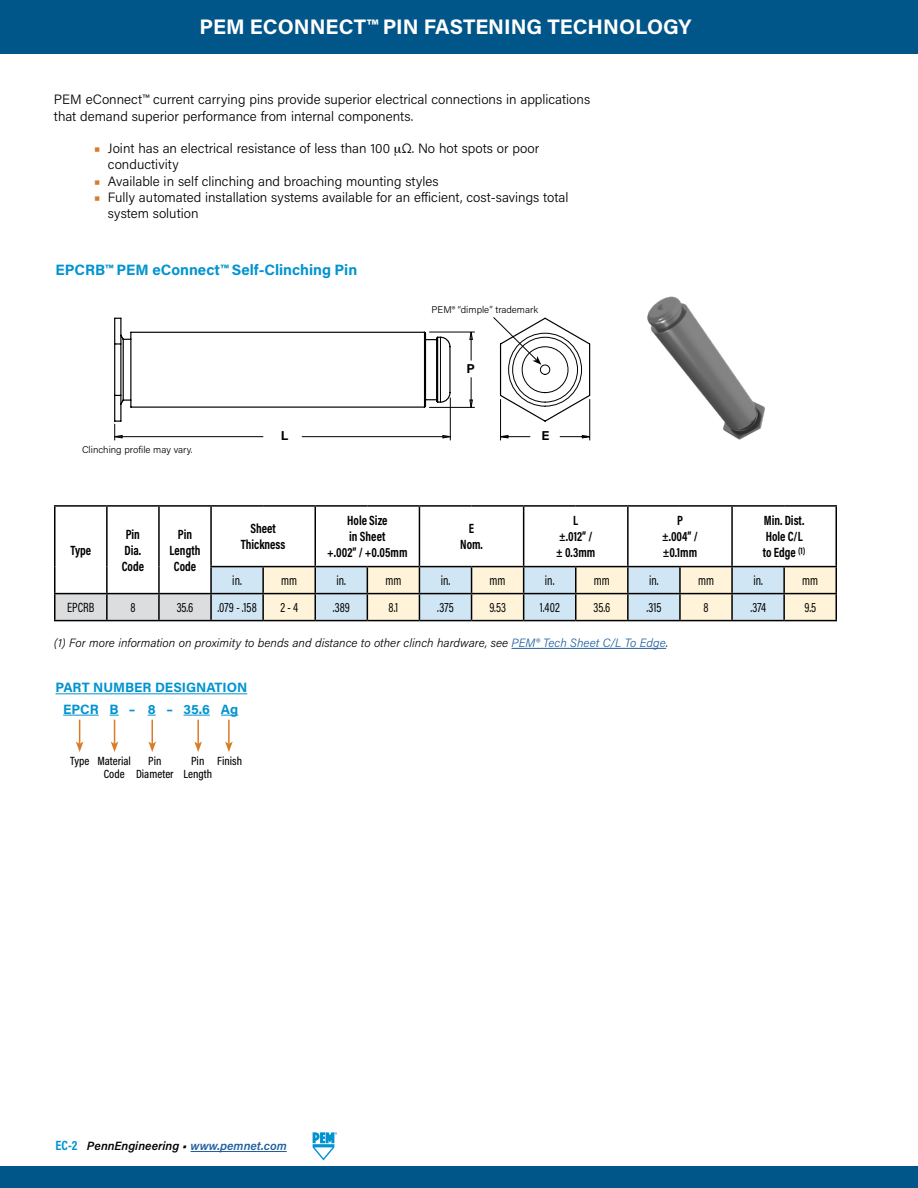
<style>
.page{position:relative;width:918px;height:1188px;background:#fff}
.page>*{position:absolute;margin:0;border:0;box-sizing:border-box;transform-origin:0 0}
.t1{font:700 21px "Acumin Pro";color:#fff}
.t2{font:700 15px "Acumin Pro";color:#0093d0}
.t3{font:300 13.5px/16.2px "Acumin Pro";color:#000}
.t4{font:700 13.5px/16.2px "Acumin Pro Cond";color:#000;text-align:center;scale:.9 1}
.t5{font:13.5px "Acumin Pro Cond";color:#000;scale:.9 1}
.t6{font:700 13.5px "Acumin Pro";color:#0093d0}
.t7{font:700 12.9px "Acumin Pro";color:#000}
.t8{font:italic 300 12px "Acumin Pro";color:#000}
.t9{font:500 12px/12.8px "Acumin Pro Cond";color:#000;text-align:center}
.t10{font:italic 600 12px "Acumin Pro";color:#000}
.t11{font:300 9.75px "Acumin Pro";color:#000}
.s1{font-weight:900;color:#d97c27}
.s2{color:#215e9e}
.s3{font-family:"Acumin Pro Cond";font-weight:700;font-style:normal;font-size:13.5px;color:#0093d0}
</style>
<div class="page">
<div style="left:0;top:1167px;width:918px;height:21px;background:#005589"></div>
<div style="left:0;top:0;width:918px;height:54px;background:#005589"></div>
<hr style="left:191px;top:1151px;width:96px;height:1px;background:#215e9e">
<svg style="left:313px;top:1132px;width:24px;height:28px"></svg>
<svg style="left:76px;top:720px;width:7px;height:32px"></svg>
<hr style="left:228px;top:720px;width:2px;height:24px;background:#d97c27">
<svg style="left:225px;top:742px;width:8px;height:10px"></svg>
<hr style="left:56px;top:693px;width:191px;height:1px;background:#0093d0">
<hr style="left:197px;top:720px;width:2px;height:24px;background:#d97c27">
<svg style="left:194px;top:742px;width:8px;height:10px"></svg>
<hr style="left:63px;top:715px;width:36px;height:1px;background:#0093d0">
<svg style="left:110px;top:715px;width:9px;height:37px"></svg>
<svg style="left:148px;top:715px;width:8px;height:37px"></svg>
<svg style="left:184px;top:715px;width:26px;height:1px"></svg>
<svg style="left:221px;top:715px;width:17px;height:1px"></svg>
<hr style="left:54px;top:505px;width:53px;height:2px;background:#000">
<hr style="left:54px;top:507px;width:2px;height:60px;background:#000">
<hr style="left:107px;top:505px;width:52px;height:2px;background:#000">
<hr style="left:106px;top:507px;width:2px;height:60px;background:#000">
<hr style="left:159px;top:505px;width:52px;height:2px;background:#000">
<hr style="left:158px;top:507px;width:2px;height:60px;background:#000">
<hr style="left:211px;top:505px;width:52px;height:2px;background:#000">
<hr style="left:210px;top:507px;width:2px;height:59px;background:#000">
<hr style="left:263px;top:505px;width:52px;height:2px;background:#000">
<hr style="left:315px;top:505px;width:52px;height:2px;background:#000">
<hr style="left:315px;top:507px;width:1px;height:59px;background:#000">
<hr style="left:367px;top:505px;width:52px;height:2px;background:#000">
<hr style="left:419px;top:505px;width:53px;height:2px;background:#000">
<hr style="left:419px;top:507px;width:1px;height:59px;background:#000">
<hr style="left:472px;top:505px;width:52px;height:2px;background:#000">
<hr style="left:524px;top:505px;width:52px;height:2px;background:#000">
<hr style="left:523px;top:507px;width:1px;height:59px;background:#000">
<hr style="left:576px;top:505px;width:52px;height:2px;background:#000">
<hr style="left:628px;top:505px;width:52px;height:2px;background:#000">
<hr style="left:627px;top:507px;width:2px;height:59px;background:#000">
<hr style="left:680px;top:505px;width:52px;height:2px;background:#000">
<hr style="left:732px;top:505px;width:52px;height:2px;background:#000">
<hr style="left:731px;top:507px;width:2px;height:59px;background:#000">
<hr style="left:784px;top:505px;width:53px;height:2px;background:#000">
<hr style="left:836px;top:507px;width:1px;height:59px;background:#000">
<hr style="left:54px;top:567px;width:2px;height:26px;background:#000">
<hr style="left:210px;top:566px;width:53px;height:1px;background:#000">
<hr style="left:263px;top:566px;width:52px;height:1px;background:#000">
<hr style="left:315px;top:566px;width:52px;height:1px;background:#000">
<hr style="left:367px;top:566px;width:52px;height:1px;background:#000">
<hr style="left:419px;top:566px;width:53px;height:1px;background:#000">
<hr style="left:472px;top:566px;width:52px;height:1px;background:#000">
<hr style="left:524px;top:566px;width:52px;height:1px;background:#000">
<hr style="left:576px;top:566px;width:52px;height:1px;background:#000">
<hr style="left:628px;top:566px;width:52px;height:1px;background:#000">
<hr style="left:680px;top:566px;width:52px;height:1px;background:#000">
<hr style="left:732px;top:566px;width:52px;height:1px;background:#000">
<hr style="left:784px;top:566px;width:53px;height:1px;background:#000">
<hr style="left:54px;top:593px;width:53px;height:1px;background:#000">
<hr style="left:54px;top:594px;width:2px;height:26px;background:#000">
<svg style="left:55px;top:567px;width:782px;height:53px;background:#d8ddd8"></svg>
<hr style="left:54px;top:620px;width:53px;height:1px;background:#000">
<hr style="left:107px;top:620px;width:52px;height:1px;background:#000">
<hr style="left:159px;top:620px;width:52px;height:1px;background:#000">
<hr style="left:211px;top:620px;width:52px;height:1px;background:#000">
<hr style="left:263px;top:620px;width:52px;height:1px;background:#000">
<hr style="left:315px;top:620px;width:52px;height:1px;background:#000">
<hr style="left:367px;top:620px;width:52px;height:1px;background:#000">
<hr style="left:419px;top:620px;width:53px;height:1px;background:#000">
<hr style="left:472px;top:620px;width:52px;height:1px;background:#000">
<hr style="left:524px;top:620px;width:52px;height:1px;background:#000">
<hr style="left:576px;top:620px;width:52px;height:1px;background:#000">
<hr style="left:628px;top:620px;width:52px;height:1px;background:#000">
<hr style="left:680px;top:620px;width:52px;height:1px;background:#000">
<hr style="left:732px;top:620px;width:52px;height:1px;background:#000">
<hr style="left:784px;top:620px;width:53px;height:1px;background:#000">
<hr style="left:511px;top:648px;width:155px;height:1px;background:#215e9e">
<img style="left:647px;top:297px;width:119px;height:143px">
<svg style="left:114px;top:317px;width:477px;height:124px"></svg>
<div style="left:540px;top:365px;width:10px;height:10px;border:1px solid #000;border-radius:50%"></div>
<h1 class="t1" style="left:200px;top:12px;width:493px">PEM ECONNECT™ PIN FASTENING TECHNOLOGY</h1>
<p class="t3" style="left:54px;top:91px;width:538px">PEM eConnect™ current carrying pins provide superior electrical connections in applications that demand superior performance from internal components.</p>
<p class="t3" style="left:108px;top:140px;width:433px;text-indent:-14px"><span class="s1">•</span> Joint has an electrical resistance of less than 100 Ω. No hot spots or poor conductivity</p>
<p class="t3" style="left:94px;top:172px;width:346px"><span class="s1">•</span> Available in self clinching and broaching mounting styles</p>
<p class="t3" style="left:108px;top:189px;width:462px;text-indent:-14px"><span class="s1">•</span> Fully automated installation systems available for an efficient, cost-savings total system solution</p>
<p class="t2" style="left:56px;top:260px;width:303px">EPCRB™ PEM eConnect™ Self-Clinching Pin</p>
<p class="t11" style="left:82px;top:443px;width:112px">Clinching profile may vary.</p>
<p class="t7" style="left:281px;top:427px;width:9px">L</p>
<p class="t11" style="left:432px;top:302px;width:108px">PEM® “dimple” trademark</p>
<p class="t7" style="left:467px;top:359px;width:10px">P</p>
<p class="t7" style="left:541px;top:427px;width:9px">E</p>
<p class="t4" style="left:70px;top:542px;width:25px">Type</p>
<p class="t4" style="left:122px;top:525px;width:26px;text-align:left">Pin<br>Dia.<br>Code</p>
<p class="t4" style="left:170px;top:525px;width:36px">Pin<br>Length<br>Code</p>
<p class="t4" style="left:241px;top:520px;width:51px">Sheet<br>Thickness</p>
<p class="t4" style="left:327px;top:512px;width:91px">Hole Size<br>in Sheet<br>+.002” / +0.05mm</p>
<p class="t4" style="left:460px;top:520px;width:27px">E<br>Nom.</p>
<p class="t4" style="left:556px;top:512px;width:45px">L<br>±.012” / ± 0.3mm</p>
<p class="t4" style="left:662px;top:512px;width:41px">P ±.004” / ±0.1mm</p>
<p class="t4" style="left:763px;top:512px;width:49px;text-align:left">Min. Dist.<br>Hole C/L to Edge <sup>(1)</sup></p>
<p class="t5" style="left:232px;top:572px;width:12px">in.</p>
<p class="t5" style="left:281px;top:572px;width:19px">mm</p>
<p class="t5" style="left:337px;top:572px;width:12px">in.</p>
<p class="t5" style="left:385px;top:572px;width:19px">mm</p>
<p class="t5" style="left:441px;top:572px;width:12px">in.</p>
<p class="t5" style="left:490px;top:572px;width:19px">mm</p>
<p class="t5" style="left:545px;top:572px;width:12px">in.</p>
<p class="t5" style="left:594px;top:572px;width:19px">mm</p>
<p class="t5" style="left:649px;top:572px;width:12px">in.</p>
<p class="t5" style="left:698px;top:572px;width:19px">mm</p>
<p class="t5" style="left:753px;top:572px;width:12px">in.</p>
<p class="t5" style="left:802px;top:572px;width:19px">mm</p>
<p class="t5" style="left:67px;top:599px;width:32px">EPCRB</p>
<p class="t5" style="left:130px;top:599px;width:7px">8</p>
<p class="t5" style="left:177px;top:599px;width:20px">35.6</p>
<p class="t5" style="left:218px;top:599px;width:45px">.079 - .158</p>
<p class="t5" style="left:280px;top:599px;width:21px">2 - 4</p>
<p class="t5" style="left:333px;top:599px;width:21px">.389</p>
<p class="t5" style="left:389px;top:599px;width:12px">8.1</p>
<p class="t5" style="left:437px;top:599px;width:20px">.375</p>
<p class="t5" style="left:489px;top:599px;width:20px">9.53</p>
<p class="t5" style="left:540px;top:599px;width:24px">1.402</p>
<p class="t5" style="left:594px;top:599px;width:20px">35.6</p>
<p class="t5" style="left:646px;top:599px;width:18px">.315</p>
<p class="t5" style="left:704px;top:599px;width:7px">8</p>
<p class="t5" style="left:750px;top:599px;width:19px">.374</p>
<p class="t5" style="left:804px;top:599px;width:15px">9.5</p>
<p class="t8" style="left:54px;top:635px;width:616px">(1) For more information on proximity to bends and distance to other clinch hardware, see <span class="s2">PEM® Tech Sheet C/L To Edge</span>.</p>
<p class="t6" style="left:56px;top:678px;width:193px">PART NUMBER DESIGNATION</p>
<p class="t6" style="left:63px;top:700px;width:177px">EPCR B – 8 – 35.6 Ag</p>
<p class="t9" style="left:97px;top:755px;width:35px">Material<br>Code</p>
<p class="t9" style="left:136px;top:755px;width:39px">Pin<br>Diameter</p>
<p class="t9" style="left:183px;top:755px;width:30px">Pin<br>Length</p>
<p class="t9" style="left:70px;top:755px;width:21px">Type</p>
<p class="t9" style="left:217px;top:755px;width:26px">Finish</p>
<p class="t10" style="left:56px;top:1138px;width:233px"><span class="s3">EC-2</span> PennEngineering • <span class="s2">www.pemnet.com</span></p>
</div>
